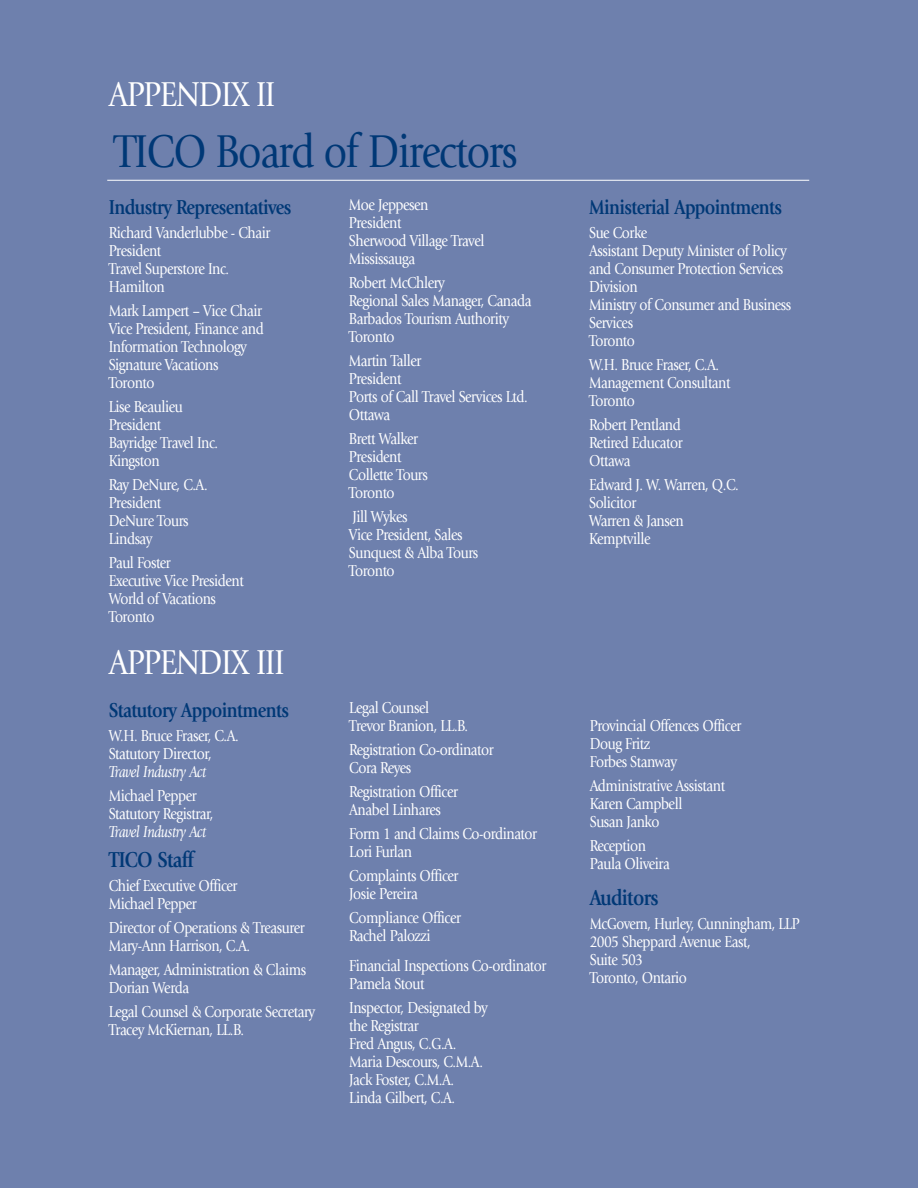
<style>
.page{position:relative;width:918px;height:1188px;background:#6e80ad}
.page>*{position:absolute;margin:0;border:0;box-sizing:border-box;transform-origin:0 0}
.t1{font:48px "Giovanni";letter-spacing:-.035em;color:#003876;scale:.85 1}
.t2{font:36px "Giovanni";letter-spacing:-.035em;color:#fff;scale:.85 1}
.t3{font:700 22.5px "Giovanni";letter-spacing:-.035em;color:#003876;scale:.85 1}
.t4{font:700 21px "Giovanni";letter-spacing:-.035em;color:#003876;scale:.85 1}
.t5{font:16.5px/18px "Giovanni";letter-spacing:-.035em;color:#fff;scale:.85 1}
.t6{font:16.5px/18px "Giovanni";letter-spacing:-.035em;color:#fff;scale:.83 1}
.t7{font:italic 16.5px "Giovanni";letter-spacing:-.03em;color:#fff;scale:.85 1}
</style>
<div class="page">
<hr style="left:107px;top:180px;width:702px;height:1px;background:#fff">
<h2 class="t2" style="left:109px;top:80px;width:198px">APPENDIX II</h2>
<h1 class="t1" style="left:114px;top:133px;width:476px">TICO Board of Directors</h1>
<p class="t4" style="left:109px;top:199px;width:217px">Industry Representatives</p>
<p class="t5" style="left:109px;top:225px;width:192px">Richard Vanderlubbe - Chair<br>President<br>Travel Superstore Inc.<br>Hamilton</p>
<p class="t5" style="left:109px;top:303px;width:184px">Mark Lampert – Vice Chair<br>Vice President, Finance and<br>Information Technology<br>Signature Vacations<br>Toronto</p>
<p class="t5" style="left:109px;top:399px;width:130px">Lise Beaulieu<br>President<br>Bayridge Travel Inc.<br>Kingston</p>
<p class="t5" style="left:109px;top:477px;width:118px">Ray DeNure, C.A.<br>President<br>DeNure Tours<br>Lindsay</p>
<p class="t5" style="left:109px;top:555px;width:160px">Paul Foster<br>Executive Vice President<br>World of Vacations<br>Toronto</p>
<h2 class="t2" style="left:109px;top:648px;width:208px">APPENDIX III</h2>
<p class="t4" style="left:109px;top:701px;width:214px">Statutory Appointments</p>
<p class="t5" style="left:109px;top:728px;width:154px">W.H. Bruce Fraser, C.A.<br>Statutory Director,</p>
<p class="t7" style="left:109px;top:765px;width:116px">Travel Industry Act</p>
<p class="t5" style="left:109px;top:788px;width:125px">Michael Pepper<br>Statutory Registrar,</p>
<p class="t7" style="left:109px;top:825px;width:116px">Travel Industry Act</p>
<h3 class="t3" style="left:109px;top:850px;width:102px">TICO Staff</h3>
<p class="t5" style="left:109px;top:878px;width:153px">Chief Executive Officer<br>Michael Pepper</p>
<p class="t5" style="left:109px;top:920px;width:232px">Director of Operations &amp; Treasurer<br>Mary-Ann Harrison, C.A.</p>
<p class="t5" style="left:109px;top:962px;width:234px">Manager, Administration &amp; Claims<br>Dorian Werda</p>
<p class="t5" style="left:109px;top:1004px;width:244px">Legal Counsel &amp; Corporate Secretary<br>Tracey McKiernan, LL.B.</p>
<p class="t5" style="left:349px;top:197px;width:161px">Moe Jeppesen<br>President<br>Sherwood Village Travel<br>Mississauga</p>
<p class="t5" style="left:349px;top:275px;width:216px">Robert McChlery<br>Regional Sales Manager, Canada<br>Barbados Tourism Authority<br>Toronto</p>
<p class="t5" style="left:349px;top:353px;width:212px">Martin Taller<br>President<br>Ports of Call Travel Services Ltd.<br>Ottawa</p>
<p class="t5" style="left:349px;top:431px;width:94px">Brett Walker<br>President<br>Collette Tours<br>Toronto</p>
<p class="t5" style="left:349px;top:509px;width:154px">Jill Wykes<br>Vice President, Sales<br>Sunquest &amp; Alba Tours<br>Toronto</p>
<p class="t5" style="left:349px;top:700px;width:141px">Legal Counsel<br>Trevor Branion, LL.B.</p>
<p class="t5" style="left:349px;top:742px;width:171px">Registration Co-ordinator<br>Cora Reyes</p>
<p class="t5" style="left:349px;top:784px;width:130px">Registration Officer<br>Anabel Linhares</p>
<p class="t5" style="left:349px;top:826px;width:222px">Form 1 and Claims Co-ordinator<br>Lori Furlan</p>
<p class="t5" style="left:349px;top:868px;width:130px">Complaints Officer<br>Josie Pereira</p>
<p class="t5" style="left:349px;top:910px;width:133px">Compliance Officer<br>Rachel Palozzi</p>
<p class="t5" style="left:349px;top:958px;width:233px">Financial Inspections Co-ordinator<br>Pamela Stout</p>
<p class="t5" style="left:349px;top:1000px;width:165px">Inspector, Designated by the Registrar<br>Fred Angus, C.G.A.<br>Maria Descours, C.M.A.<br>Jack Foster, C.M.A.<br>Linda Gilbert, C.A.</p>
<p class="t4" style="left:589px;top:199px;width:229px">Ministerial Appointments</p>
<p class="t5" style="left:589px;top:225px;width:239px">Sue Corke<br>Assistant Deputy Minister of Policy and Consumer Protection Services<br>Division<br>Ministry of Consumer and Business<br>Services<br>Toronto</p>
<p class="t5" style="left:589px;top:357px;width:168px">W.H. Bruce Fraser, C.A.<br>Management Consultant<br>Toronto</p>
<p class="t5" style="left:589px;top:417px;width:112px;text-align:justify">Robert Pentland Retired Educator Ottawa</p>
<p class="t5" style="left:589px;top:477px;width:178px">Edward J. W. Warren, Q.C.<br>Solicitor<br>Warren &amp; Jansen<br>Kemptville</p>
<p class="t5" style="left:590px;top:718px;width:180px">Provincial Offences Officer<br>Doug Fritz<br>Forbes Stanway</p>
<p class="t5" style="left:590px;top:778px;width:161px">Administrative Assistant<br>Karen Campbell<br>Susan Janko</p>
<p class="t5" style="left:590px;top:838px;width:96px">Reception<br>Paula Oliveira</p>
<h3 class="t3" style="left:590px;top:889px;width:83px">Auditors</h3>
<p class="t6" style="left:590px;top:916px;width:254px">McGovern, Hurley, Cunningham, LLP<br>2005 Sheppard Avenue East,<br>Suite 503<br>Toronto, Ontario</p>
</div>
